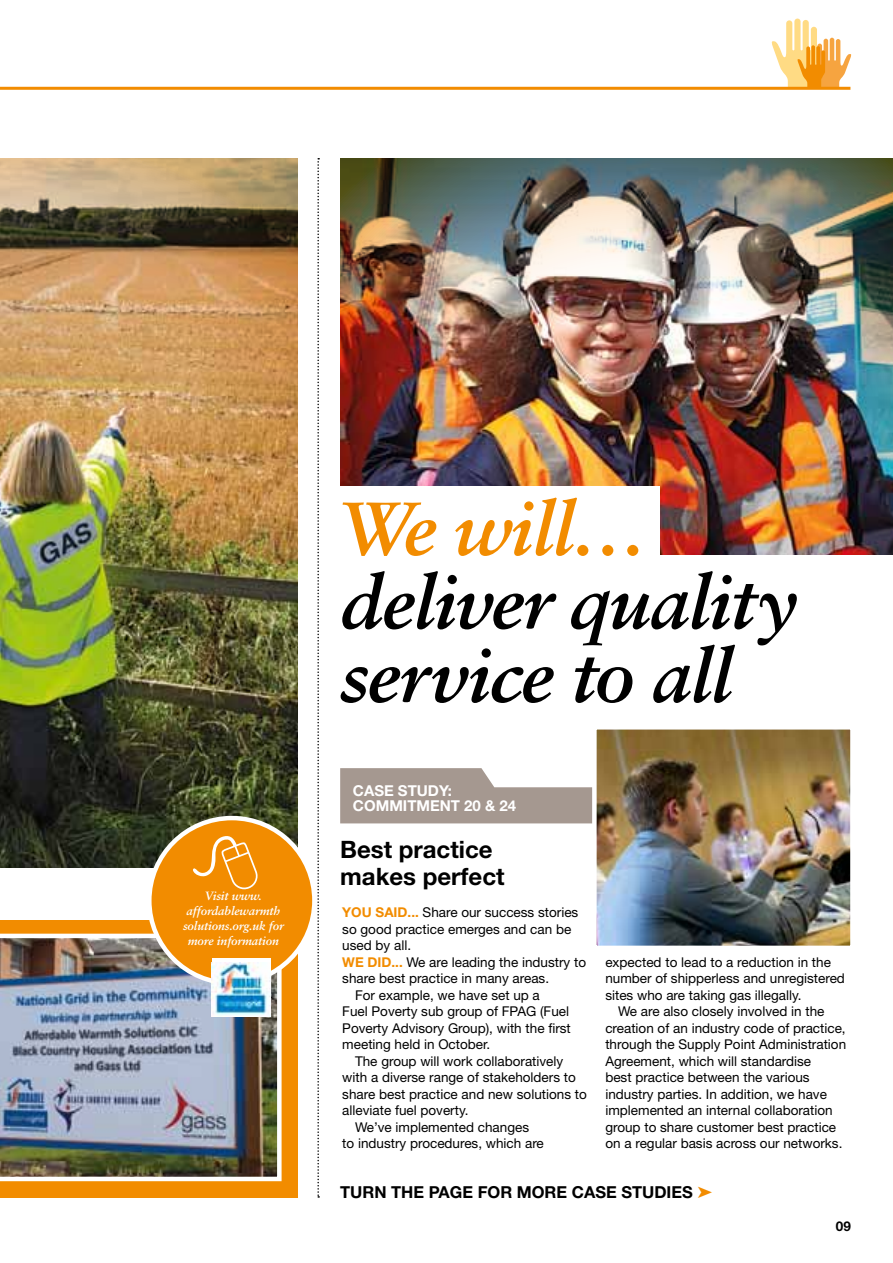
<style>
.page{position:relative;width:893px;height:1263px;background:#fff}
.page>*{position:absolute;margin:0;border:0;box-sizing:border-box;transform-origin:0 0}
.t1{font:italic 700 75px/73.5px "Sabon";letter-spacing:-.025em;color:#000}
.t2{font:italic 700 75px "Sabon";color:#f28c00}
.t3{font:700 24px/27px "Helvetica Neue";color:#000}
.t4{font:700 16.5px "Helvetica Neue";color:#000}
.t5{font:700 15px/15px "Helvetica Neue";color:#fff}
.t6{font:13.5px "Helvetica Neue";color:#000}
.t7{font:700 13.5px "Helvetica Neue";color:#000}
.t8{font:italic 700 12px/15px "Sabon";letter-spacing:-.01em;color:#fff;text-align:center}
.s1{font-weight:700;color:#f28c00}
</style>
<div class="page">
<div style="left:0;top:920px;width:298px;height:278px;background:#f28c00"></div>
<img style="left:0;top:934px;width:282px;height:247px">
<img style="left:340px;top:158px;width:553px;height:397px">
<img style="left:0;top:158px;width:298px;height:710px">
<div style="left:332px;top:486px;width:328px;height:101px;background:#fff"></div>
<svg style="left:772px;top:19px;width:79px;height:68px"></svg>
<hr style="left:0;top:87px;width:850px;height:3px;background:#f28c00">
<svg style="left:340px;top:768px;width:252px;height:55px;background:#b2a7a0"></svg>
<div style="left:149px;top:818px;width:165px;height:165px;background:#f28c00;border-radius:50%"></div>
<div style="left:147px;top:816px;width:170px;height:169px;border:4px solid #fff;border-radius:50%"></div>
<svg style="left:193px;top:836px;width:65px;height:54px"></svg>
<div style="left:212px;top:959px;width:58px;height:57px;background:#fff"></div>
<img style="left:212px;top:962px;width:58px;height:54px">
<svg style="left:317px;top:158px;width:2px;height:1040px"></svg>
<img style="left:597px;top:730px;width:253px;height:215px">
<div style="left:592px;top:725px;width:263px;height:225px;border:4px solid #fff"></div>
<p class="t8" style="left:183px;top:888px;width:102px">Visit www. affordablewarmth solutions.org.uk for more information</p>
<h1 class="t2" style="left:340px;top:483px;width:309px">We will…</h1>
<h1 class="t1" style="left:340px;top:565px;width:459px">deliver quality service to all</h1>
<p class="t5" style="left:353px;top:783px;width:101px">Case study:<br>Comm</p>
<p class="t5" style="left:403px;top:798px;width:115px">itment 20 &amp; 24</p>
<h2 class="t3" style="left:340px;top:835px;width:166px">Best practice makes perfect</h2>
<p class="t6" style="left:342px;top:904px;width:238px"><span class="s1">You SAID...</span> Share our success stories</p>
<p class="t6" style="left:342px;top:921px;width:230px">so good practice emerges and can be</p>
<p class="t6" style="left:342px;top:937px;width:70px">used by all.</p>
<p class="t6" style="left:342px;top:954px;width:245px"><span class="s1">WE DID...</span> We are leading the industry to</p>
<p class="t6" style="left:342px;top:970px;width:208px">share best practice in many areas.</p>
<p class="t6" style="left:355px;top:987px;width:186px">For example, we have set up a</p>
<p class="t6" style="left:342px;top:1003px;width:228px">Fuel Poverty sub group of FPAG (Fuel</p>
<p class="t6" style="left:342px;top:1020px;width:230px">Poverty Advisory Group), with the first</p>
<p class="t6" style="left:342px;top:1036px;width:149px">meeting held in October.</p>
<p class="t6" style="left:355px;top:1053px;width:210px">The group will work collaboratively</p>
<p class="t6" style="left:342px;top:1069px;width:235px">with a diverse range of stakeholders to</p>
<p class="t6" style="left:342px;top:1086px;width:246px">share best practice and new solutions to</p>
<p class="t6" style="left:342px;top:1102px;width:128px">alleviate fuel poverty.</p>
<p class="t6" style="left:355px;top:1119px;width:176px">We’ve implemented changes</p>
<p class="t6" style="left:342px;top:1135px;width:203px">to industry procedures, which are</p>
<p class="t6" style="left:605px;top:954px;width:227px">expected to lead to a reduction in the</p>
<p class="t6" style="left:605px;top:970px;width:241px">number of shipperless and unregistered</p>
<p class="t6" style="left:605px;top:987px;width:198px">sites who are taking gas illegally.</p>
<p class="t6" style="left:618px;top:1003px;width:208px">We are also closely involved in the</p>
<p class="t6" style="left:605px;top:1020px;width:242px">creation of an industry code of practice,</p>
<p class="t6" style="left:605px;top:1036px;width:242px">through the Supply Point Administration</p>
<p class="t6" style="left:605px;top:1053px;width:207px">Agreement, which will standardise</p>
<p class="t6" style="left:605px;top:1069px;width:206px">best practice between the various</p>
<p class="t6" style="left:605px;top:1086px;width:223px">industry parties. In addition, we have</p>
<p class="t6" style="left:605px;top:1102px;width:229px">implemented an internal collaboration</p>
<p class="t6" style="left:605px;top:1119px;width:232px">group to share customer best practice</p>
<p class="t6" style="left:605px;top:1135px;width:239px">on a regular basis across our networks.</p>
<p class="t4" style="left:340px;top:1181px;width:13px">TURN</p>
<p class="t4" style="left:391px;top:1181px;width:242px">THE PAGE FOR MORE CASE STU</p>
<p class="t4" style="left:654px;top:1181px;width:22px">DIES</p>
<p class="t7" style="left:836px;top:1217px;width:17px">09</p>
</div>
